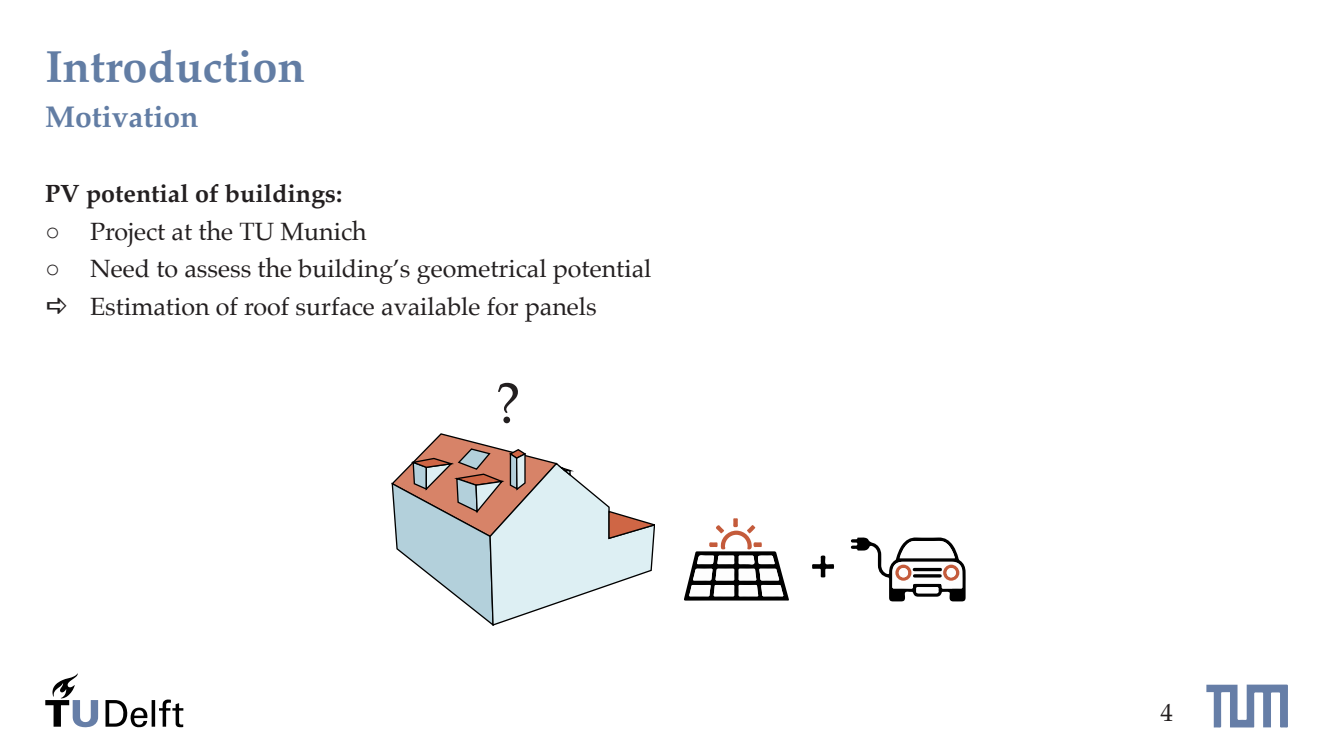
<style>
.page{position:relative;width:1333px;height:752px;background:#fff}
.page>*{position:absolute;margin:0;border:0;box-sizing:border-box;transform-origin:0 0}
.t1{font:57px "Palatino";color:#231f20}
.Titre{font:700 45px "Palatino";color:#627da4}
.Sub-title{font:700 30px "Palatino";color:#627da4}
.t2{font:25px "Palatino";color:#231f20}
.t3{font:700 25px "Palatino";color:#231f20}
.s1{font-family:"Arial"}
</style>
<div class="page">
<svg style="left:1206px;top:684px;width:81px;height:43px"></svg>
<svg style="left:45px;top:673px;width:53px;height:54px"></svg>
<svg style="left:105px;top:699px;width:78px;height:28px"></svg>
<svg style="left:391px;top:433px;width:263px;height:192px"></svg>
<svg style="left:684px;top:518px;width:281px;height:83px"></svg>
<div style="left:898px;top:567px;width:10px;height:10px;background:#fdfdfd;border-radius:50%"></div>
<div style="left:946px;top:567px;width:9px;height:10px;background:#fdfdfd;border-radius:50%"></div>
<p class="Titre" style="left:45px;top:28px;width:261px">Introduction</p>
<p class="Sub-title" style="left:45px;top:91px;width:155px">Motivation</p>
<p class="t3" style="left:45px;top:172px;width:299px">PV potential of buildings:</p>
<p class="t2" style="left:45px;top:210px;width:323px"><span class="s1">○</span> Project at the TU Munich</p>
<p class="t2" style="left:45px;top:248px;width:608px"><span class="s1">○</span> Need to assess the building’s geometrical potential</p>
<p class="t2" style="left:90px;top:285px;width:508px">Estimation of roof surface available for panels</p>
<p class="t1" style="left:495px;top:356px;width:27px">?</p>
<p class="t2" style="left:1160px;top:691px;width:14px">4</p>
</div>
